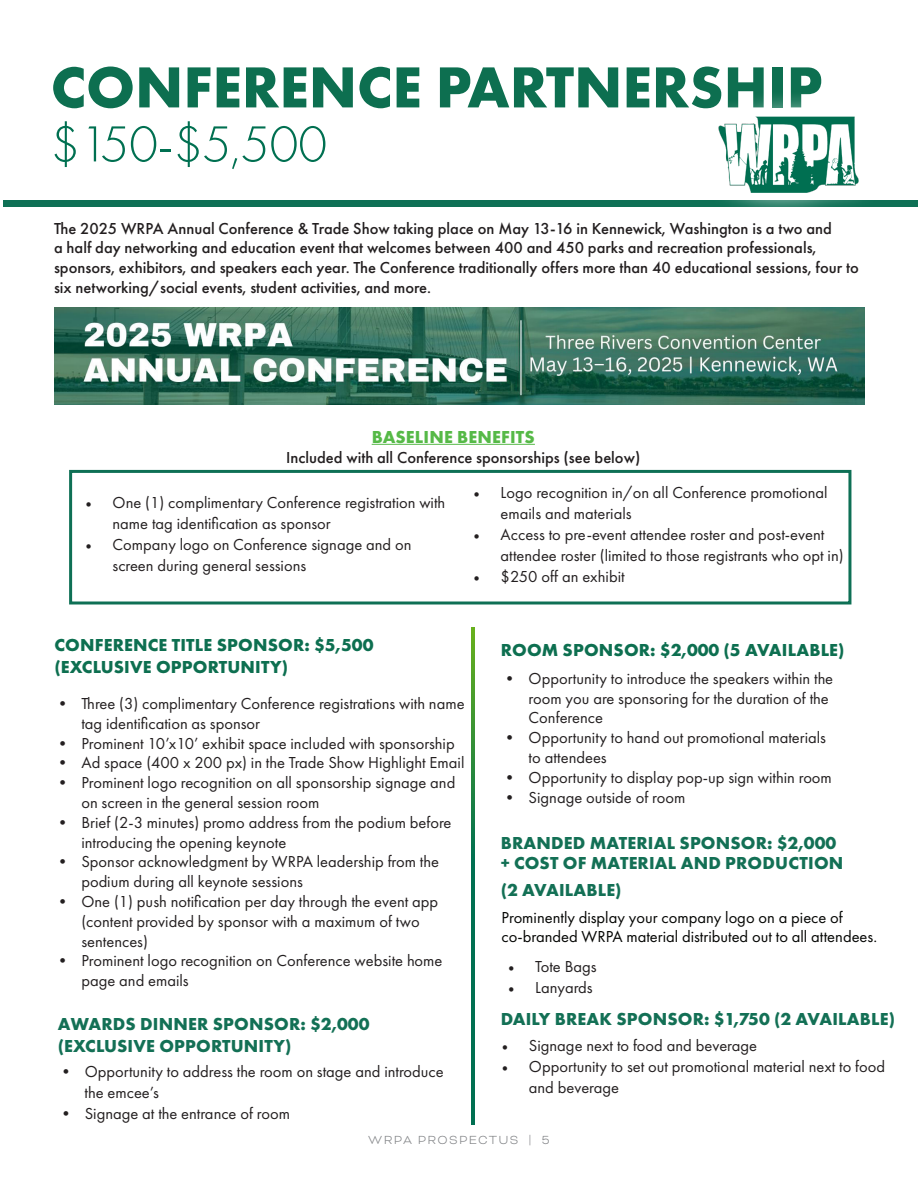
<style>
.page{position:relative;width:918px;height:1188px;background:#fff}
.page>*{position:absolute;margin:0;border:0;box-sizing:border-box;transform-origin:0 0}
.t1{font:700 60px "Futura PT";color:#0d6f50}
.t2{font:300 52.5px "Futura PT";color:#007051}
.t3{font:700 18px "Futura PT";letter-spacing:.01em;color:#137055}
.t4{font:700 18px/21.6px "Futura PT";letter-spacing:.01em;color:#0d6f50}
.t5{font:700 18px "Futura PT";letter-spacing:.01em;color:#56b947}
.Body{font:16.5px/19.8px "Futura PT";color:#231f20}
.Body-2{font:500 16.5px/19.8px "Futura PT";color:#231f20}
.t6{font:16.5px "Futura PT";color:#040503}
.t7{font:300 13.5px "Bicyclette";letter-spacing:.1em;color:#808285}
.s1{font-family:"Minion Pro"}
.s2{font-weight:500}
</style>
<div class="page">
<svg style="left:472px;top:627px;width:3px;height:497px"></svg>
<div style="left:3px;top:200px;width:915px;height:6px;background:#0e7055"></div>
<div style="left:694px;top:89px;width:190px;height:131px;background:#fff"></div>
<img style="left:718px;top:117px;width:141px;height:76px">
<hr style="left:372px;top:444px;width:163px;height:1px;background:#56b947">
<div style="left:69px;top:470px;width:782px;height:134px;border:3px solid #0e7055"></div>
<img style="left:54px;top:308px;width:810px;height:96px">
<p class="t1" style="left:51px;top:49px;width:773px">CONFERENCE PARTNERSHIP</p>
<p class="t2" style="left:51px;top:114px;width:278px">$150-$5,500</p>
<p class="Body-2" style="left:54px;top:218px;width:806px">The 2025 WRPA Annual Conference &amp; Trade Show taking place on May 13-16 in Kennewick, Washington is a two and<br>a half day networking and education event that welcomes between 400 and 450 parks and recreation professionals, sponsors, exhibitors, and speakers each year. The Conference traditionally offers more than 40 educational sessions, four to six networking/social events, student activities, and more.</p>
<p class="t5" style="left:372px;top:425px;width:165px">BASELINE BENEFITS</p>
<p class="Body-2" style="left:286px;top:447px;width:356px">Included with all Conference sponsorships (see below)</p>
<p class="Body" style="left:86px;top:492px;width:361px"><span class="s1">•</span> One (1) complimentary Conference registration with</p>
<p class="Body" style="left:113px;top:513px;width:220px">name tag identification as sponsor</p>
<p class="Body" style="left:86px;top:534px;width:327px"><span class="s1">•</span> Company logo on Conference signage and on</p>
<p class="Body" style="left:113px;top:555px;width:195px">screen during general sessions</p>
<p class="Body" style="left:474px;top:482px;width:356px"><span class="s1">•</span> Logo recognition in/on all Conference promotional</p>
<p class="Body" style="left:501px;top:503px;width:133px">emails and materials</p>
<p class="Body" style="left:474px;top:524px;width:352px"><span class="s1">•</span> Access to pre-event attendee roster and post-event</p>
<p class="Body" style="left:501px;top:545px;width:345px">attendee roster (limited to those registrants who opt in)</p>
<p class="Body" style="left:474px;top:566px;width:152px"><span class="s1">•</span> $250 off an exhibit</p>
<p class="t4" style="left:54px;top:634px;width:321px">CONFERENCE TITLE SPONSOR: $5,500 (EXCLUSIVE OPPORTUNITY)</p>
<p class="t4" style="left:501px;top:638px;width:345px">ROOM SPONSOR: $2,000 (5 AVAILABLE)</p>
<p class="Body" style="left:529px;top:668px;width:306px;text-indent:-27px">• Opportunity to introduce the speakers within the room you are sponsoring for the duration of the<br>Conference</p>
<p class="Body" style="left:529px;top:728px;width:299px;text-indent:-27px">• Opportunity to hand out promotional materials to attendees</p>
<p class="Body" style="left:502px;top:767px;width:332px">• Opportunity to display pop-up sign within room</p>
<p class="Body" style="left:502px;top:787px;width:185px">• Signage outside of room</p>
<p class="Body" style="left:81px;top:693px;width:385px;text-indent:-27px">• Three (3) complimentary Conference registrations with name tag identification as sponsor</p>
<p class="Body" style="left:54px;top:733px;width:402px">• Prominent 10’x10’ exhibit space included with sponsorship</p>
<p class="Body" style="left:54px;top:753px;width:412px">• Ad space (400 x 200 px) in the Trade Show Highlight Email</p>
<p class="Body" style="left:81px;top:773px;width:375px;text-indent:-27px">• Prominent logo recognition on all sponsorship signage and on screen in the general session room</p>
<p class="Body" style="left:81px;top:812px;width:372px;text-indent:-27px">• Brief (2-3 minutes) promo address from the podium before introducing the opening keynote</p>
<p class="Body" style="left:81px;top:852px;width:359px;text-indent:-27px">• Sponsor acknowledgment by WRPA leadership from the podium during all keynote sessions</p>
<p class="Body" style="left:81px;top:891px;width:358px;text-indent:-27px">• One (1) push notification per day through the event app (content provided by sponsor with a maximum of two sentences)</p>
<p class="Body" style="left:81px;top:951px;width:363px;text-indent:-27px">• Prominent logo recognition on Conference website home page and emails</p>
<p class="t3" style="left:501px;top:831px;width:337px">BRANDED MATERIAL SPONSOR: $2,000</p>
<p class="t3" style="left:501px;top:851px;width:344px">+ COST OF MATERIAL AND PRODUCTION</p>
<p class="t3" style="left:501px;top:878px;width:122px">(2 AVAILABLE)</p>
<p class="t6" style="left:502px;top:908px;width:343px">Prominently display your company logo on a piece of</p>
<p class="t6" style="left:502px;top:927px;width:377px">co-branded WRPA material distributed out to all attendees.</p>
<p class="Body" style="left:508px;top:956px;width:90px"><span class="s1">•</span> Tote Bags</p>
<p class="Body" style="left:508px;top:977px;width:86px"><span class="s1">•</span> Lanyards</p>
<p class="t3" style="left:58px;top:1012px;width:313px">AWARDS DINNER SPONSOR: $2,000</p>
<p class="t3" style="left:58px;top:1035px;width:235px">(EXCLUSIVE OPPORTUNITY)</p>
<p class="Body" style="left:58px;top:1062px;width:388px"><span class="s2">•</span> Opportunity to address the room on stage and introduce</p>
<p class="Body" style="left:85px;top:1083px;width:76px">the emcee’s</p>
<p class="Body" style="left:58px;top:1104px;width:234px"><span class="s2">•</span> Signage at the entrance of room</p>
<p class="t3" style="left:501px;top:1008px;width:396px">DAILY BREAK SPONSOR: $1,750 (2 AVAILABLE)</p>
<p class="Body" style="left:502px;top:1036px;width:257px"><span class="s1">•</span> Signage next to food and beverage</p>
<p class="Body" style="left:502px;top:1057px;width:385px"><span class="s1">•</span> Opportunity to set out promotional material next to food</p>
<p class="Body" style="left:529px;top:1078px;width:92px">and beverage</p>
<p class="t7" style="left:368px;top:1132px;width:183px">WRPA PROSPECTUS | 5</p>
</div>
